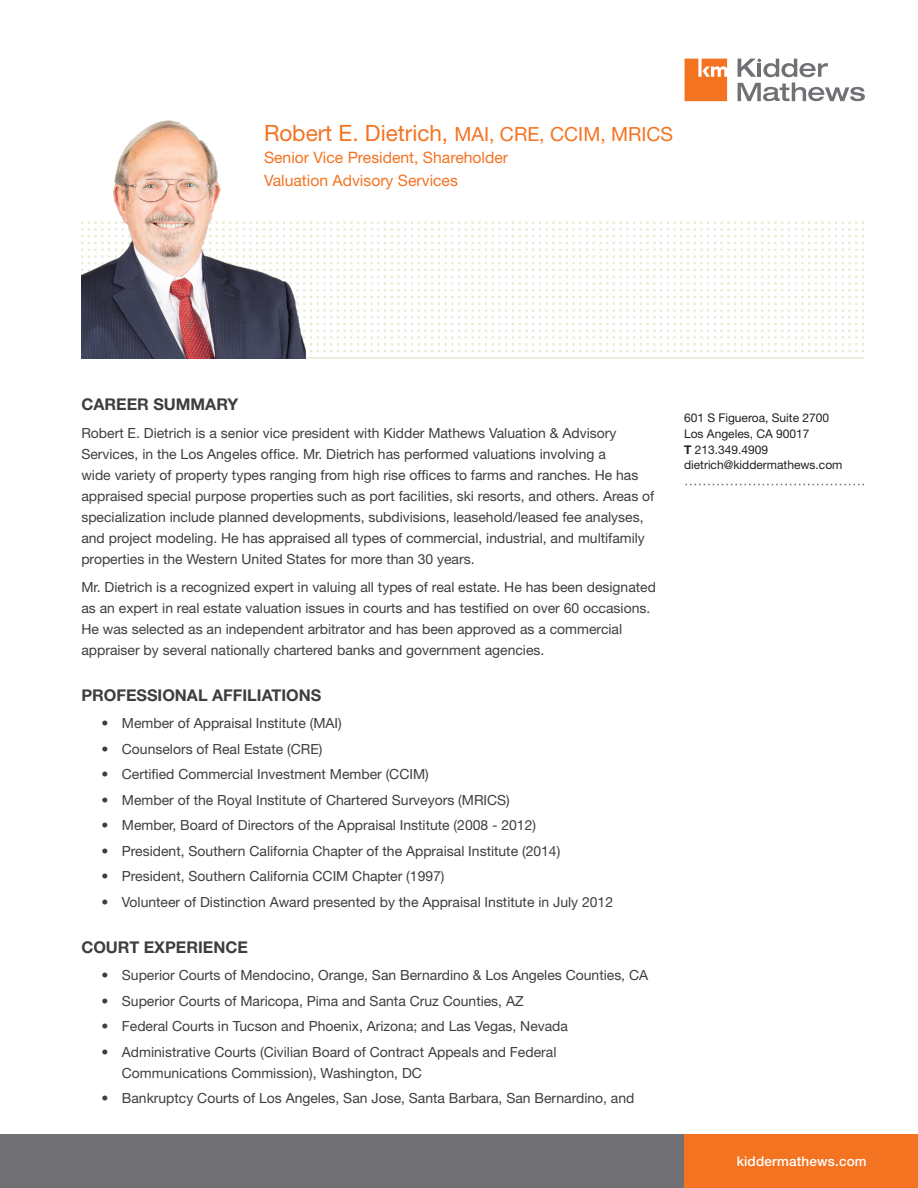
<style>
.page{position:relative;width:918px;height:1188px;background:#fff}
.page>*{position:absolute;margin:0;border:0;box-sizing:border-box;transform-origin:0 0}
.t1{font:19.5px "Helvetica Neue";color:#f47321}
._1st_Level_header{font:700 16.2px "Helvetica Neue";color:#3e3e3f}
.t2{font:15.75px "Helvetica Neue";color:#f47321}
.Body_Text{font:13.95px/21px "Helvetica Neue";color:#3e3e3f}
.t3{font:500 13.5px "Helvetica Neue";letter-spacing:.015em;color:#fff}
.t4{font:12px "Helvetica Neue";color:#231f20}
.s1{font-size:22.5px}
.s2{font-weight:700}
</style>
<div class="page">
<svg style="left:685px;top:59px;width:42px;height:42px;background:#f5833a"></svg>
<svg style="left:738px;top:59px;width:127px;height:42px"></svg>
<div style="left:0;top:1134px;width:918px;height:54px;background:#717074"></div>
<div style="left:684px;top:1134px;width:234px;height:54px;background:#f47321"></div>
<svg style="left:310px;top:222px;width:554px;height:130px"></svg>
<hr style="left:81px;top:357px;width:783px;height:1px;background:#e7ead1">
<img style="left:81px;top:120px;width:225px;height:238px">
<svg style="left:686px;top:484px;width:178px;height:1px"></svg>
<p class="t1" style="left:264px;top:122px;width:411px"><span class="s1">Robert E. Dietrich,</span> MAI, CRE, CCIM, MRICS</p>
<p class="t2" style="left:264px;top:148px;width:246px">Senior Vice President, Shareholder</p>
<p class="t2" style="left:264px;top:171px;width:195px">Valuation Advisory Services</p>
<p class="_1st_Level_header" style="left:81px;top:395px;width:158px">CAREER SUMMARY</p>
<p class="Body_Text" style="left:81px;top:422px;width:575px">Robert E. Dietrich is a senior vice president with Kidder Mathews Valuation &amp; Advisory Services, in the Los Angeles office. Mr. Dietrich has performed valuations involving a<br>wide variety of property types ranging from high rise offices to farms and ranches. He has appraised special purpose properties such as port facilities, ski resorts, and others. Areas of specialization include planned developments, subdivisions, leasehold/leased fee analyses, and project modeling. He has appraised all types of commercial, industrial, and multifamily properties in the Western United States for more than 30 years.</p>
<p class="Body_Text" style="left:81px;top:576px;width:576px">Mr. Dietrich is a recognized expert in valuing all types of real estate. He has been designated as an expert in real estate valuation issues in courts and has testified on over 60 occasions.<br>He was selected as an independent arbitrator and has been approved as a commercial appraiser by several nationally chartered banks and government agencies.</p>
<p class="_1st_Level_header" style="left:81px;top:685px;width:242px">PROFESSIONAL AFFILIATIONS</p>
<p class="Body_Text" style="left:102px;top:713px;width:242px">• Member of Appraisal Institute (MAI)</p>
<p class="Body_Text" style="left:102px;top:738px;width:222px">• Counselors of Real Estate (CRE)</p>
<p class="Body_Text" style="left:102px;top:764px;width:329px">• Certified Commercial Investment Member (CCIM)</p>
<p class="Body_Text" style="left:102px;top:789px;width:410px">• Member of the Royal Institute of Chartered Surveyors (MRICS)</p>
<p class="Body_Text" style="left:102px;top:815px;width:436px">• Member, Board of Directors of the Appraisal Institute (2008 - 2012)</p>
<p class="Body_Text" style="left:102px;top:840px;width:460px">• President, Southern California Chapter of the Appraisal Institute (2014)</p>
<p class="Body_Text" style="left:102px;top:866px;width:344px">• President, Southern California CCIM Chapter (1997)</p>
<p class="Body_Text" style="left:102px;top:891px;width:513px">• Volunteer of Distinction Award presented by the Appraisal Institute in July 2012</p>
<p class="_1st_Level_header" style="left:81px;top:937px;width:168px">COURT EXPERIENCE</p>
<p class="Body_Text" style="left:102px;top:965px;width:548px">• Superior Courts of Mendocino, Orange, San Bernardino &amp; Los Angeles Counties, CA</p>
<p class="Body_Text" style="left:102px;top:990px;width:423px">• Superior Courts of Maricopa, Pima and Santa Cruz Counties, AZ</p>
<p class="Body_Text" style="left:102px;top:1016px;width:468px">• Federal Courts in Tucson and Phoenix, Arizona; and Las Vegas, Nevada</p>
<p class="Body_Text" style="left:122px;top:1041px;width:436px;text-indent:-20px">• Administrative Courts (Civilian Board of Contract Appeals and Federal<br>Communications Commission), Washington, DC</p>
<p class="Body_Text" style="left:102px;top:1088px;width:534px">• Bankruptcy Courts of Los Angeles, San Jose, Santa Barbara, San Bernardino, and</p>
<p class="t4" style="left:684px;top:411px;width:147px">601 S Figueroa, Suite 2700</p>
<p class="t4" style="left:684px;top:427px;width:127px">Los Angeles, CA 90017</p>
<p class="t4" style="left:684px;top:442px;width:86px"><span class="s2">T</span> 213.349.4909</p>
<p class="t4" style="left:684px;top:458px;width:160px">dietrich@kiddermathews.com</p>
<p class="t3" style="left:737px;top:1153px;width:132px">kiddermathews.com</p>
</div>
